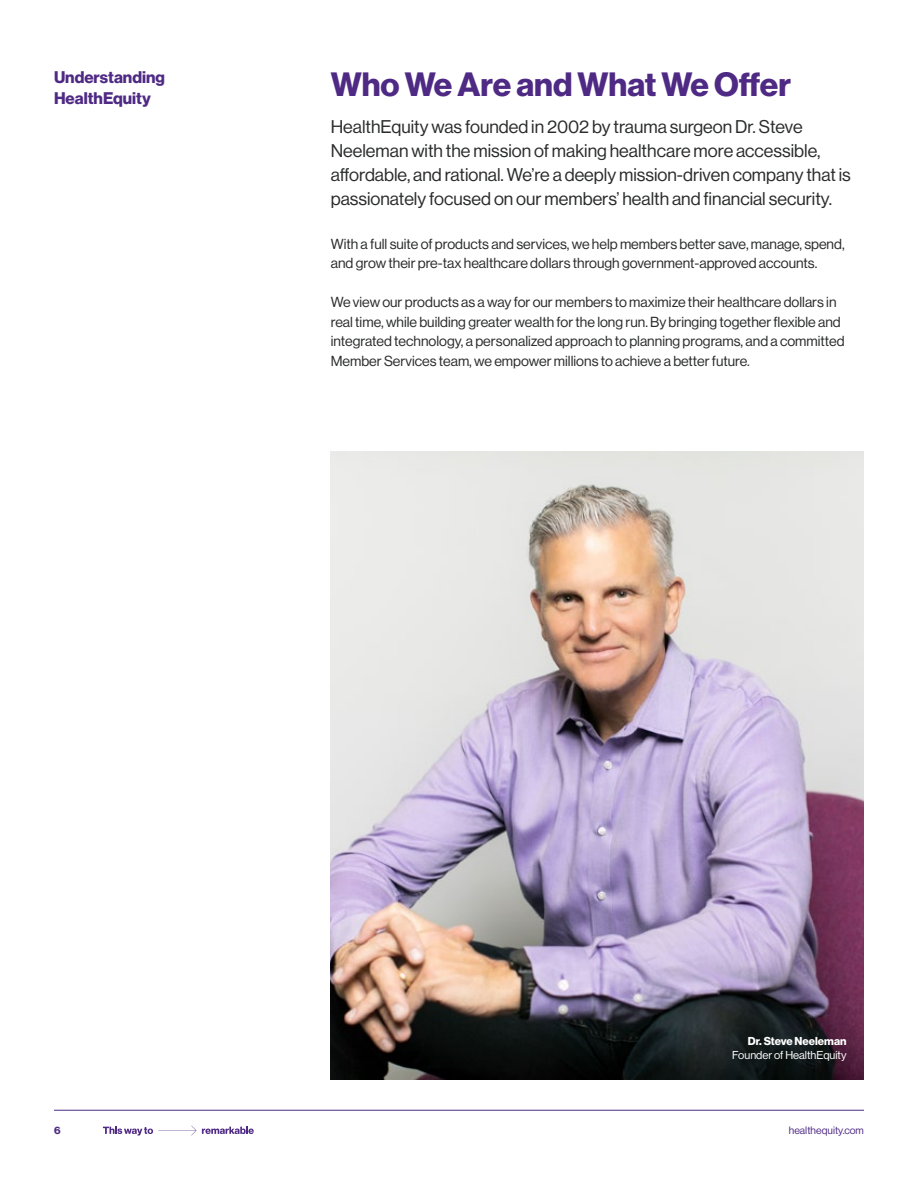
<style>
.page{position:relative;width:918px;height:1188px;background:#fff}
.page>*{position:absolute;margin:0;border:0;box-sizing:border-box;transform-origin:0 0}
.t1{font:33px "N Haas Grotesk DS Pro 75 Bd";color:#4f2a84}
.t2{font:18px/24px "N Haas Grotesk DS Pro 55 Rg";color:#2a2b2b}
.t3{font:16.5px/21px "N Haas Grotesk DS Pro 75 Bd";color:#4f2a84}
.t4{font:14.25px/19.5px "N Haas Grotesk DS Pro 55 Rg";color:#2a2b2b}
.t5{font:11.25px "N Haas Grotesk DS Pro 55 Rg";color:#fff}
.t6{font:11.25px "N Haas Grotesk DS Pro 75 Bd";color:#fff}
.t7{font:10.5px "N Haas Grotesk DS Pro 55 Rg";color:#4f2a84}
.t8{font:10.5px "N Haas Grotesk DS Pro 75 Bd";color:#4f2a84}
</style>
<div class="page">
<svg style="left:202px;top:1127px;width:52px;height:7px"></svg>
<svg style="left:103px;top:1126px;width:93px;height:10px"></svg>
<hr style="left:54px;top:1110px;width:810px;height:1px;background:#4f2a84">
<img style="left:331px;top:451px;width:533px;height:629px">
<p class="t3" style="left:54px;top:67px;width:112px">Understanding<br>HealthEquity</p>
<h1 class="t1" style="left:331px;top:65px;width:462px">Who We Are and What We Offer</h1>
<p class="t2" style="left:331px;top:115px;width:522px">HealthEquity was founded in 2002 by trauma surgeon Dr. Steve Neeleman with the mission of making healthcare more accessible, affordable, and rational. We’re a deeply mission-driven company that is passionately focused on our members’ health and financial security.</p>
<p class="t4" style="left:331px;top:234px;width:515px">With a full suite of products and services, we help members better save, manage, spend, and grow their pre-tax healthcare dollars through government-approved accounts.</p>
<p class="t4" style="left:331px;top:292px;width:515px">We view our products as a way for our members to maximize their healthcare dollars in real time, while building greater wealth for the long run. By bringing together flexible and integrated technology, a personalized approach to planning programs, and a committed Member Services team, we empower millions to achieve a better future.</p>
<p class="t6" style="left:748px;top:1034px;width:100px">Dr. Steve Neeleman</p>
<p class="t5" style="left:732px;top:1049px;width:116px">Founder of HealthEquity</p>
<p class="t8" style="left:54px;top:1124px;width:8px">6</p>
<p class="t7" style="left:789px;top:1124px;width:77px">healthequity.com</p>
</div>
